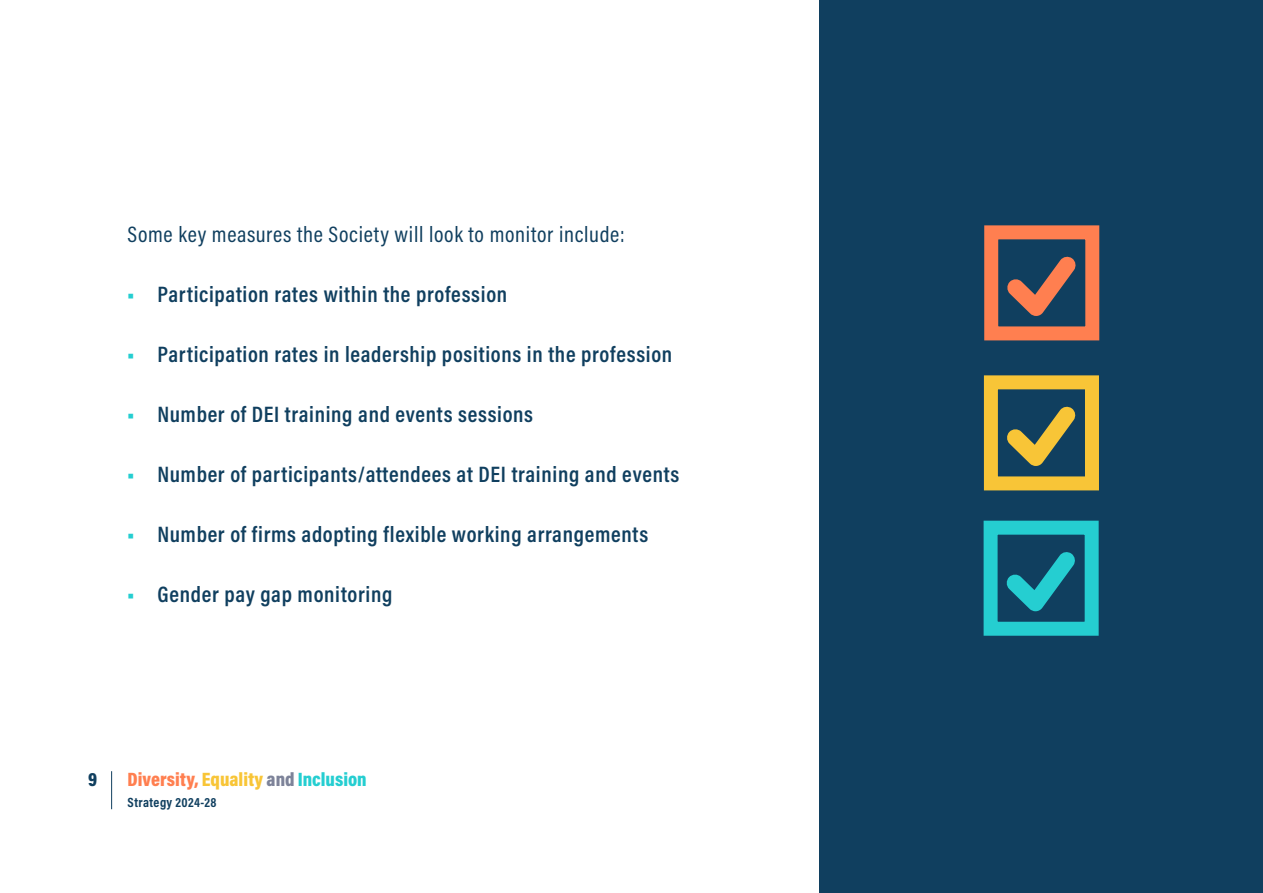
<style>
.page{position:relative;width:1263px;height:893px;background:#fff}
.page>*{position:absolute;margin:0;border:0;box-sizing:border-box;transform-origin:0 0}
.t1{font:600 22.5px "Acumin Pro Cond";letter-spacing:.03em;color:#103f5f}
.t2{font:22.5px "Acumin Pro Cond";letter-spacing:.03em;color:#103f5f}
.t3{font:900 19.5px "Acumin Pro Cond";color:#ff7f50}
.t4{font:900 19.5px "Acumin Pro Cond";color:#103f5f}
.t5{font:700 13.5px "Acumin Pro Cond";letter-spacing:.03em;color:#103f5f}
.s1{font-weight:900;color:#25ced1}
.s2{color:#f8c537}
.s3{color:#7d8399}
.s4{color:#25ced1}
</style>
<div class="page">
<div style="left:820px;top:0;width:443px;height:893px;background:#103f5f"></div>
<div style="left:984px;top:225px;width:115px;height:115px;border:14px solid #ff7f50"></div>
<hr style="left:111px;top:771px;width:1px;height:38px;background:#103f5f">
<svg style="left:1007px;top:256px;width:69px;height:60px"></svg>
<div style="left:984px;top:375px;width:115px;height:115px;border:14px solid #f8c537"></div>
<svg style="left:1007px;top:406px;width:69px;height:60px"></svg>
<div style="left:983px;top:521px;width:116px;height:115px;border:14px solid #25ced1"></div>
<svg style="left:1006px;top:552px;width:69px;height:59px"></svg>
<p class="t2" style="left:128px;top:220px;width:498px">Some key measures the Society will look to monitor include:</p>
<p class="t1" style="left:128px;top:279px;width:381px"><span class="s1">•</span> Participation rates within the profession</p>
<p class="t1" style="left:128px;top:339px;width:546px"><span class="s1">•</span> Participation rates in leadership positions in the profession</p>
<p class="t1" style="left:128px;top:399px;width:407px"><span class="s1">•</span> Number of DEI training and events sessions</p>
<p class="t1" style="left:128px;top:459px;width:553px"><span class="s1">•</span> Number of participants/attendees at DEI training and events</p>
<p class="t1" style="left:128px;top:519px;width:522px"><span class="s1">•</span> Number of firms adopting flexible working arrangements</p>
<p class="t1" style="left:128px;top:579px;width:266px"><span class="s1">•</span> Gender pay gap monitoring</p>
<p class="t4" style="left:88px;top:766px;width:11px">9</p>
<p class="t3" style="left:128px;top:766px;width:241px">Diversity, <span class="s2">Equality</span> <span class="s3">and</span> <span class="s4">Inclusion</span></p>
<p class="t5" style="left:128px;top:794px;width:90px">Strategy 2024-28</p>
</div>
